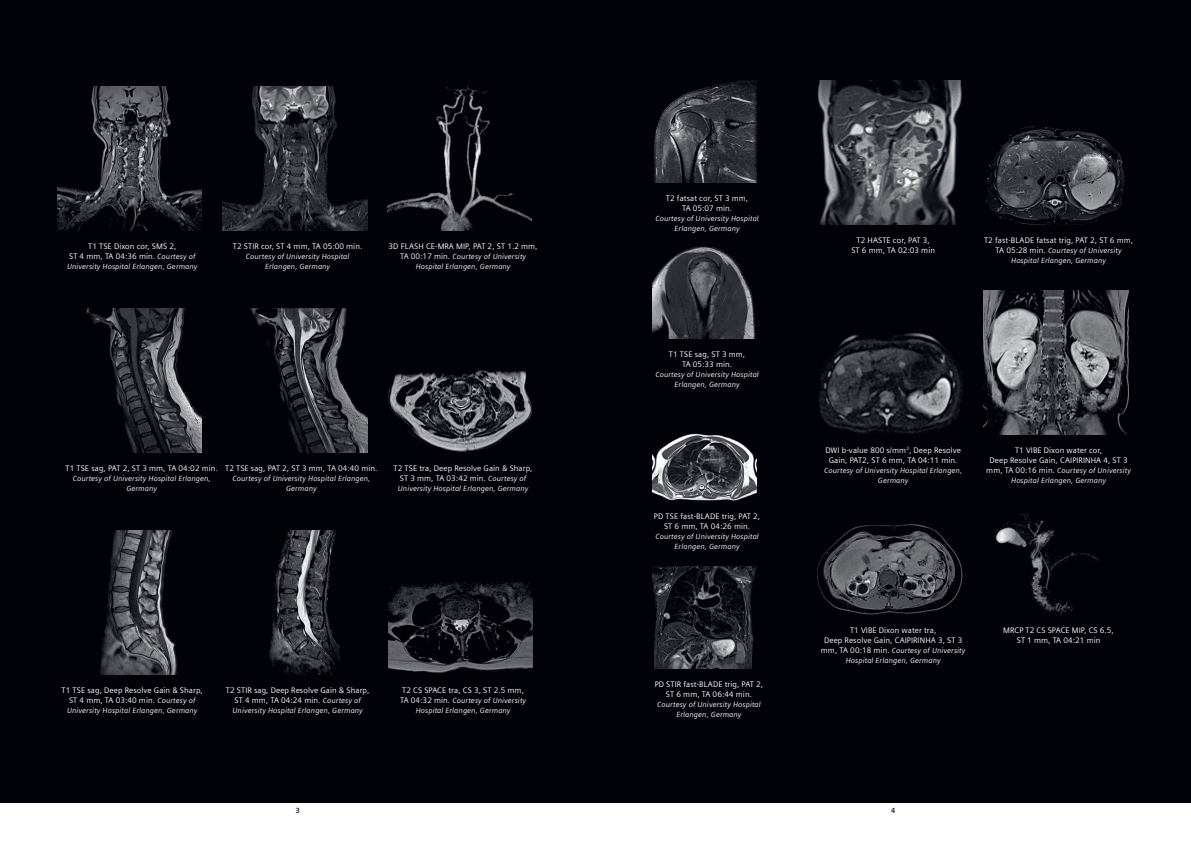
<style>
.page{position:relative;width:1191px;height:842px;background:#fff}
.page>*{position:absolute;margin:0;border:0;box-sizing:border-box;transform-origin:0 0}
.t1{font:8px/10px "Siemens Sans";letter-spacing:.01em;color:#fff;text-align:center}
.t2{font:italic 7.5px/10px "Siemens Sans";letter-spacing:.01em;color:#fff;text-align:center}
.t3{font:700 7.5px "Siemens Sans";color:#231f20}
.s1{font-style:italic;font-size:7.5px}
.s2{font-style:normal;font-size:8px}
</style>
<div class="page">
<div style="left:0;top:0;width:1191px;height:802px;background:#000208"></div>
<img style="left:57px;top:87px;width:145px;height:144px">
<img style="left:86px;top:308px;width:115px;height:145px">
<img style="left:250px;top:308px;width:117px;height:145px">
<img style="left:388px;top:368px;width:144px;height:84px">
<img style="left:222px;top:87px;width:145px;height:144px">
<img style="left:387px;top:87px;width:145px;height:144px">
<img style="left:100px;top:531px;width:77px;height:144px">
<img style="left:269px;top:531px;width:72px;height:144px">
<img style="left:388px;top:582px;width:145px;height:91px">
<img style="left:652px;top:433px;width:104px;height:68px">
<img style="left:652px;top:567px;width:103px;height:102px">
<img style="left:817px;top:81px;width:145px;height:144px">
<img style="left:817px;top:524px;width:146px;height:91px">
<img style="left:994px;top:513px;width:106px;height:102px">
<img style="left:986px;top:126px;width:139px;height:99px">
<img style="left:818px;top:333px;width:144px;height:101px">
<img style="left:983px;top:291px;width:145px;height:144px">
<img style="left:654px;top:81px;width:102px;height:102px">
<img style="left:652px;top:246px;width:104px;height:93px">
<p class="t1" style="left:666px;top:193px;width:84px">T2 fatsat cor, ST 3 mm,<br>TA 05:07 min.</p>
<p class="t2" style="left:655px;top:213px;width:105px">Courtesy of University Hospital<br>Erlangen, Germany</p>
<p class="t1" style="left:69px;top:241px;width:128px">T1 TSE Dixon cor, SMS 2,<br>ST 4 mm, TA 04:36 min. <span class="s1">Courtesy of</span></p>
<p class="t2" style="left:67px;top:261px;width:132px">University Hospital Erlangen, Germany</p>
<p class="t1" style="left:233px;top:241px;width:131px">T2 STIR cor, ST 4 mm, TA 05:00 min.</p>
<p class="t2" style="left:246px;top:251px;width:105px">Courtesy of University Hospital<br>Erlangen, Germany</p>
<p class="t1" style="left:388px;top:241px;width:150px">3D FLASH CE-MRA MIP, PAT 2, ST 1.2 mm,</p>
<p class="t2" style="left:400px;top:251px;width:128px"><span class="s2">TA 00:17 min.</span> Courtesy of University<br>Hospital Erlangen, Germany</p>
<p class="t1" style="left:851px;top:235px;width:85px">T2 HASTE cor, PAT 3,<br>ST 6 mm, TA 02:03 min</p>
<p class="t1" style="left:984px;top:235px;width:151px">T2 fast-BLADE fatsat trig, PAT 2, ST 6 mm,</p>
<p class="t2" style="left:995px;top:245px;width:128px"><span class="s2">TA 05:28 min.</span> Courtesy of University<br>Hospital Erlangen, Germany</p>
<p class="t1" style="left:669px;top:349px;width:78px">T1 TSE sag, ST 3 mm,<br>TA 05:33 min.</p>
<p class="t2" style="left:655px;top:369px;width:105px">Courtesy of University Hospital<br>Erlangen, Germany</p>
<p class="t1" style="left:65px;top:463px;width:154px">T1 TSE sag, PAT 2, ST 3 mm, TA 04:02 min.</p>
<p class="t2" style="left:73px;top:473px;width:139px">Courtesy of University Hospital Erlangen,<br>Germany</p>
<p class="t1" style="left:225px;top:463px;width:154px">T2 TSE sag, PAT 2, ST 3 mm, TA 04:40 min.</p>
<p class="t2" style="left:232px;top:473px;width:139px">Courtesy of University Hospital Erlangen,<br>Germany</p>
<p class="t1" style="left:393px;top:463px;width:140px">T2 TSE tra, Deep Resolve Gain &amp; Sharp,<br>ST 3 mm, TA 03:42 min. <span class="s1">Courtesy of</span></p>
<p class="t2" style="left:398px;top:483px;width:132px">University Hospital Erlangen, Germany</p>
<p class="t1" style="left:825px;top:445px;width:137px">DWI b-value 800 s/mm<sup>2</sup>, Deep Resolve<br>Gain, PAT2, ST 6 mm, TA 04:11 min.</p>
<p class="t2" style="left:824px;top:465px;width:139px">Courtesy of University Hospital Erlangen,<br>Germany</p>
<p class="t1" style="left:989px;top:445px;width:140px">T1 VIBE Dixon water cor,<br>Deep Resolve Gain, CAIPIRINHA 4, ST 3</p>
<p class="t2" style="left:986px;top:465px;width:146px"><span class="s2">mm, TA 00:16 min.</span> Courtesy of University<br>Hospital Erlangen, Germany</p>
<p class="t1" style="left:654px;top:511px;width:108px">PD TSE fast-BLADE trig, PAT 2,<br>ST 6 mm, TA 04:26 min.</p>
<p class="t2" style="left:655px;top:531px;width:105px">Courtesy of University Hospital<br>Erlangen, Germany</p>
<p class="t1" style="left:824px;top:625px;width:140px">T1 VIBE Dixon water tra,<br>Deep Resolve Gain, CAIPIRINHA 3, ST 3</p>
<p class="t2" style="left:821px;top:645px;width:146px"><span class="s2">mm, TA 00:18 min.</span> Courtesy of University<br>Hospital Erlangen, Germany</p>
<p class="t1" style="left:1003px;top:625px;width:112px">MRCP T2 CS SPACE MIP, CS 6.5,<br>ST 1 mm, TA 04:21 min</p>
<p class="t1" style="left:62px;top:685px;width:143px">T1 TSE sag, Deep Resolve Gain &amp; Sharp,<br>ST 4 mm, TA 03:40 min. <span class="s1">Courtesy of</span></p>
<p class="t2" style="left:67px;top:705px;width:132px">University Hospital Erlangen, Germany</p>
<p class="t1" style="left:226px;top:685px;width:145px">T2 STIR sag, Deep Resolve Gain &amp; Sharp,<br>ST 4 mm, TA 04:24 min. <span class="s1">Courtesy of</span></p>
<p class="t2" style="left:232px;top:705px;width:132px">University Hospital Erlangen, Germany</p>
<p class="t1" style="left:402px;top:685px;width:123px">T2 CS SPACE tra, CS 3, ST 2.5 mm,</p>
<p class="t2" style="left:400px;top:695px;width:128px"><span class="s2">TA 04:32 min.</span> Courtesy of University<br>Hospital Erlangen, Germany</p>
<p class="t1" style="left:655px;top:679px;width:110px">PD STIR fast-BLADE trig, PAT 2,<br>ST 6 mm, TA 06:44 min.</p>
<p class="t2" style="left:657px;top:699px;width:105px">Courtesy of University Hospital<br>Erlangen, Germany</p>
<p class="t3" style="left:296px;top:807px;width:6px">3</p>
<p class="t3" style="left:891px;top:807px;width:6px">4</p>
</div>
